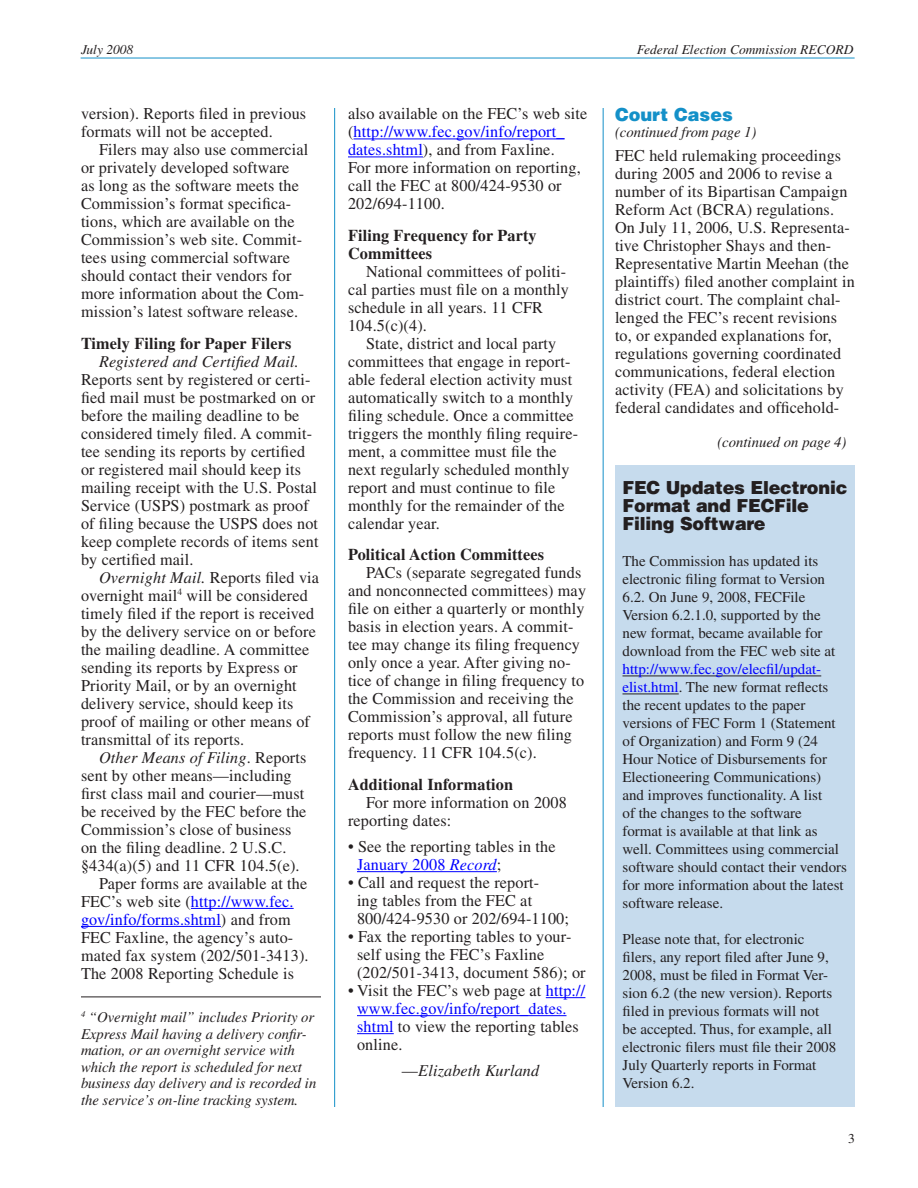
<style>
.page{position:relative;width:918px;height:1188px;background:#fff}
.page>*{position:absolute;margin:0;border:0;box-sizing:border-box;transform-origin:0 0}
.t1{font:900 18px/18px "Helvetica LT Std";letter-spacing:-.01em;color:#231f20}
.Category_Jump{font:900 18px "Helvetica LT Std";color:#1490c8}
.Normal_Text{font:16.5px/18px "Times LT Std";letter-spacing:.01em;color:#231f20}
.Bullet{font:16.5px/18px "Times LT Std";letter-spacing:.01em;color:#231f20}
.Level_2_Head{font:700 16.5px/18px "Times LT Std";letter-spacing:.01em;color:#231f20}
.Bullet_last{font:16.5px/18px "Times LT Std";letter-spacing:.01em;color:#231f20}
.Bullet_1{font:16.5px/18px "Times LT Std";letter-spacing:.01em;color:#231f20}
.Normal_Text-2{font:italic 16.5px "Times LT Std";letter-spacing:.01em;color:#231f20}
.Pa6{font:15px/18px "Times LT Std";color:#231f20}
.Footnote_1{font:italic 15px/16.5px "Times LT Std";color:#231f20}
.Continued_from{font:italic 15px "Times LT Std";color:#231f20}
.t2{font:italic 13.5px "Times LT Std";color:#231f20}
.t3{font:13.5px "Times LT Std";color:#231f20}
.s1{font-style:italic}
.s2{color:#00f}
.s3{font-style:italic;color:#00f}
.s4{font-style:normal}
</style>
<div class="page">
<hr style="left:81px;top:58px;width:774px;height:1px;background:#1490c8">
<hr style="left:334px;top:108px;width:1px;height:999px;background:#1490c8">
<hr style="left:603px;top:108px;width:1px;height:999px;background:#1490c8">
<hr style="left:191px;top:908px;width:103px;height:1px;background:#00f">
<hr style="left:81px;top:926px;width:140px;height:1px;background:#00f">
<hr style="left:81px;top:997px;width:240px;height:1px;background:#231f20">
<hr style="left:354px;top:139px;width:211px;height:1px;background:#00f">
<hr style="left:348px;top:157px;width:75px;height:1px;background:#00f">
<hr style="left:357px;top:871px;width:140px;height:1px;background:#00f">
<hr style="left:546px;top:997px;width:39px;height:1px;background:#00f">
<hr style="left:357px;top:1015px;width:210px;height:1px;background:#00f">
<hr style="left:357px;top:1033px;width:37px;height:1px;background:#00f">
<div style="left:615px;top:465px;width:240px;height:642px;background:#c6dbed"></div>
<hr style="left:622px;top:676px;width:199px;height:1px;background:#231f20">
<hr style="left:622px;top:694px;width:57px;height:1px;background:#231f20">
<p class="t2" style="left:81px;top:42px;width:54px">July 2008</p>
<p class="t2" style="left:637px;top:42px;width:218px">Federal Election Commission RECORD</p>
<p class="Normal_Text" style="left:81px;top:105px;width:227px">version). Reports filed in previous formats will not be accepted.</p>
<p class="Normal_Text" style="left:81px;top:141px;width:229px;text-indent:18px">Filers may also use commercial or privately developed software<br>as long as the software meets the<br>Commission’s format specifica&shy;tions, which are available on the<br>Commission’s web site. Commit&shy;tees using commercial software should contact their vendors for more information about the Com&shy;mission’s latest software release.</p>
<p class="Level_2_Head" style="left:81px;top:334px;width:212px">Timely Filing for Paper Filers</p>
<p class="Normal_Text" style="left:81px;top:352px;width:239px;text-indent:18px"><span class="s1">Registered and Certified Mail.<br></span>Reports sent by registered or certi&shy;fied mail must be postmarked on or before the mailing deadline to be considered timely filed. A commit&shy;tee sending its reports by certified or registered mail should keep its mailing receipt with the U.S. Postal Service (USPS) postmark as proof of filing because the USPS does not keep complete records of items sent by certified mail.</p>
<p class="Normal_Text" style="left:81px;top:568px;width:240px;text-indent:18px"><span class="s1">Overnight Mail.</span> Reports filed via overnight mail<sup>4</sup> will be considered timely filed if the report is received by the delivery service on or before the mailing deadline. A committee sending its reports by Express or Priority Mail, or by an overnight delivery service, should keep its proof of mailing or other means of transmittal of its reports.</p>
<p class="Normal_Text" style="left:81px;top:748px;width:227px;text-indent:18px"><span class="s1">Other Means of Filing</span>. Reports sent by other means—including first class mail and courier—must be received by the FEC before the<br>Commission’s close of business on the filing deadline. 2 U.S.C. §434(a)(5) and 11 CFR 104.5(e).</p>
<p class="Normal_Text" style="left:81px;top:874px;width:229px;text-indent:18px">Paper forms are available at the<br>FEC’s web site (<span class="s2">http://www.fec. gov/info/forms.shtml</span>) and from<br>FEC Faxline, the agency’s auto&shy;mated fax system (202/501-3413).<br>The 2008 Reporting Schedule is</p>
<p class="Footnote_1" style="left:81px;top:1009px;width:237px"><sup>4</sup> “Overnight mail” includes Priority or Express Mail having a delivery confir&shy;mation, or an overnight service with which the report is scheduled for next business day delivery and is recorded in the service’s on-line tracking system.</p>
<p class="Normal_Text" style="left:348px;top:105px;width:241px">also available on the FEC’s web site (<span class="s2">http://www.fec.gov/info/report_ dates.shtml</span>), and from Faxline.<br>For more information on reporting, call the FEC at 800/424-9530 or<br>202/694-1100.</p>
<p class="Level_2_Head" style="left:348px;top:226px;width:190px">Filing Frequency for Party<br>Committees</p>
<p class="Normal_Text" style="left:348px;top:262px;width:222px;text-indent:18px">National committees of politi&shy;cal parties must file on a monthly schedule in all years. 11 CFR<br>104.5(c)(4).</p>
<p class="Normal_Text" style="left:348px;top:334px;width:232px;text-indent:18px">State, district and local party committees that engage in report&shy;able federal election activity must automatically switch to a monthly filing schedule. Once a committee triggers the monthly filing require&shy;ment, a committee must file the next regularly scheduled monthly report and must continue to file monthly for the remainder of the calendar year.</p>
<p class="Level_2_Head" style="left:348px;top:545px;width:198px">Political Action Committees</p>
<p class="Normal_Text" style="left:348px;top:564px;width:240px;text-indent:18px">PACs (separate segregated funds and nonconnected committees) may file on either a quarterly or monthly basis in election years. A commit&shy;tee may change its filing frequency only once a year. After giving no&shy;tice of change in filing frequency to the Commission and receiving the Commission’s approval, all future reports must follow the new filing frequency. 11 CFR 104.5(c).</p>
<p class="Level_2_Head" style="left:348px;top:775px;width:167px">Additional Information</p>
<p class="Normal_Text" style="left:348px;top:793px;width:220px;text-indent:18px">For more information on 2008 reporting dates:</p>
<p class="Bullet_1" style="left:357px;top:837px;width:200px;text-indent:-9px">• See the reporting tables in the<br><span class="s2">January 2008</span> <span class="s3">Record</span>;</p>
<p class="Bullet" style="left:357px;top:873px;width:214px;text-indent:-9px">• Call and request the report-<br>ing tables from the FEC at<br>800/424-9530 or 202/694-1100;</p>
<p class="Bullet" style="left:357px;top:927px;width:230px;text-indent:-9px">• Fax the reporting tables to your&shy;self using the FEC’s Faxline (202/501-3413, document 586); or</p>
<p class="Bullet_last" style="left:357px;top:981px;width:230px;text-indent:-9px">• Visit the FEC’s web page at <span class="s2">http:// www.fec.gov/info/report_dates. shtml</span> to view the reporting tables online.</p>
<p class="Normal_Text-2" style="left:402px;top:1062px;width:139px"><span class="s4">—</span>Elizabeth Kurland</p>
<p class="Category_Jump" style="left:615px;top:103px;width:119px">Court Cases</p>
<p class="Continued_from" style="left:615px;top:124px;width:143px">(continued from page 1)</p>
<p class="Normal_Text" style="left:615px;top:147px;width:241px">FEC held rulemaking proceedings during 2005 and 2006 to revise a number of its Bipartisan Campaign Reform Act (BCRA) regulations.<br>On July 11, 2006, U.S. Representa&shy;tive Christopher Shays and then-Representative Martin Meehan (the plaintiffs) filed another complaint in district court. The complaint chal&shy;lenged the FEC’s recent revisions to, or expanded explanations for, regulations governing coordinated communications, federal election activity (FEA) and solicitations by federal candidates and officehold-</p>
<p class="Continued_from" style="left:717px;top:433px;width:131px">(continued on page 4)</p>
<p class="t1" style="left:622px;top:479px;width:227px">FEC Updates Electronic<br>Format and FECFile<br>Filing Software</p>
<p class="Pa6" style="left:622px;top:552px;width:226px">The Commission has updated its electronic filing format to Version 6.2. On June 9, 2008, FECFile Version 6.2.1.0, supported by the new format, became available for download from the FEC web site at <span class="s2">http://www.fec.gov/elecfil/updat&shy;elist.html</span>. The new format reflects the recent updates to the paper versions of FEC Form 1 (Statement of Organization) and Form 9 (24<br>Hour Notice of Disbursements for Electioneering Communications)<br>and improves functionality. A list<br>of the changes to the software<br>format is available at that link as well. Committees using commercial software should contact their vendors for more information about the latest software release.</p>
<p class="Pa6" style="left:622px;top:930px;width:215px">Please note that, for electronic filers, any report filed after June 9,<br>2008, must be filed in Format Ver&shy;sion 6.2 (the new version). Reports filed in previous formats will not be accepted. Thus, for example, all electronic filers must file their 2008<br>July Quarterly reports in Format<br>Version 6.2.</p>
<p class="t3" style="left:848px;top:1131px;width:8px">3</p>
</div>
